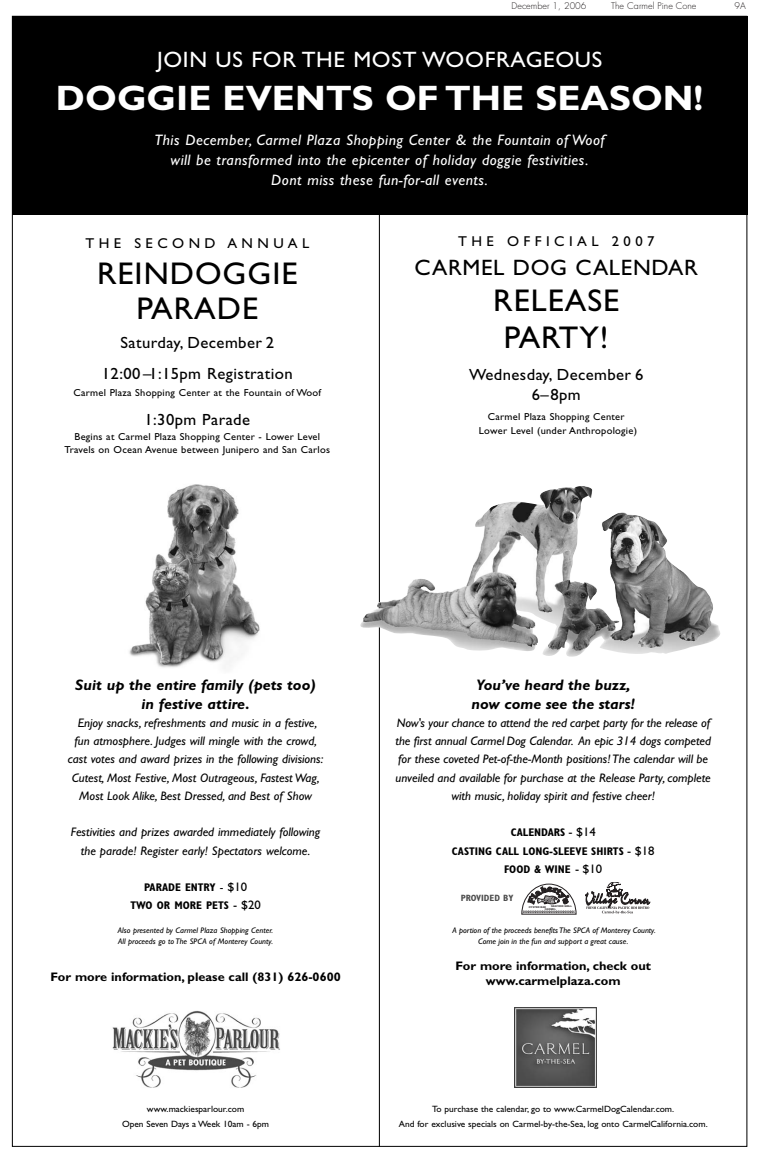
<style>
.page{position:relative;width:759px;height:1152px;background:#fff}
.page>*{position:absolute;margin:0;border:0;box-sizing:border-box;transform-origin:0 0}
.t1{font:700 35.5px "Gill Sans";color:#fff}
.t2{font:31.5px/36.5px "Gill Sans";letter-spacing:.03em;color:#000;text-align:center}
.t3{font:22.3px "Gill Sans";letter-spacing:.03em;color:#fff}
.t4{font:22.3px "Gill Sans";letter-spacing:.03em;color:#000}
.t5{font:16.2px/20.3px "Gill Sans";letter-spacing:.025em;color:#000;text-align:center}
.t6{font:italic 700 15.3px/18.2px "Gill Sans";color:#000}
.t7{font:italic 15.2px/20.3px "Gill Sans";letter-spacing:.03em;color:#fff;text-align:center}
.t8{font:14.3px "Gill Sans";letter-spacing:.3em;color:#000}
.t9{font:italic 12.4px/18.2px "Gill Sans";color:#000;text-align:center}
.t10{font:700 12.4px/15.2px "Gill Sans";color:#000;text-align:center}
.t11{font:700 condensed 11.1px/18.2px "Gill Sans";color:#000;text-align:center}
.t12{font:10.1px/14.2px "Gill Sans";letter-spacing:.025em;color:#000;text-align:center}
.t13{font:9.1px/15.2px "Gill Sans";color:#000;text-align:center}
.t14{font:700 condensed 9.1px "Gill Sans";color:#4d4d4d}
.t15{font:300 9px "Futura";color:#231f20}
.t16{font:italic 8.1px/11.1px "Gill Sans";color:#000;text-align:center}
.t17{font:700 2.5px "Helvetica";letter-spacing:.02em;color:#231f20}
.t18{font:700 2.5px "Helvetica";letter-spacing:-.01em;color:#231f20}
.s1{font-weight:400;font-stretch:normal}
.s2{font-weight:400;font-stretch:normal;font-size:12.4px}
</style>
<div class="page">
<hr style="left:379px;top:210px;width:1px;height:937px;background:#000">
<img style="left:129px;top:484px;width:131px;height:184px">
<div style="left:12px;top:16px;width:734px;height:198px;background:#000"></div>
<img style="left:514px;top:1008px;width:82px;height:80px">
<img style="left:360px;top:486px;width:360px;height:171px">
<img style="left:112px;top:1010px;width:168px;height:78px">
<svg style="left:585px;top:882px;width:64px;height:32px"></svg>
<svg style="left:521px;top:884px;width:55px;height:31px"></svg>
<p class="t15" style="left:511px;top:2px;width:76px">December 1, 2006</p>
<p class="t15" style="left:610px;top:2px;width:87px">The Carmel Pine Cone</p>
<p class="t15" style="left:734px;top:2px;width:13px">9A</p>
<p class="t3" style="left:157px;top:51px;width:446px">JOIN US FOR THE MOST WOOFRAGEOUS</p>
<p class="t1" style="left:56px;top:86px;width:648px">DOGGIE EVENTS OF THE SEASON!</p>
<p class="t7" style="left:154px;top:131px;width:451px">This December, Carmel Plaza Shopping Center &amp; the Fountain of Woof will be transformed into the epicenter of holiday doggie festivities.<br>Dont miss these fun-for-all events.</p>
<p class="t8" style="left:85px;top:238px;width:225px">THE SECOND ANNUAL</p>
<p class="t2" style="left:97px;top:259px;width:202px;line-height:35.5px">REINDOGGIE<br>PARADE</p>
<p class="t5" style="left:102px;top:329px;width:192px;line-height:30.4px">Saturday, December 2<br>12:00 –1:15pm Registration</p>
<p class="t12" style="left:73px;top:387px;width:249px">Carmel Plaza Shopping Center at the Fountain of Woof</p>
<p class="t5" style="left:144px;top:411px;width:107px">1:30pm Parade</p>
<p class="t12" style="left:65px;top:431px;width:267px;line-height:13.2px">Begins at Carmel Plaza Shopping Center - Lower Level<br>Travels on Ocean Avenue between Junipero and San Carlos</p>
<p class="t8" style="left:458px;top:236px;width:198px">THE OFFICIAL 2007</p>
<p class="t4" style="left:414px;top:260px;width:284px">CARMEL DOG CALENDAR</p>
<p class="t2" style="left:493px;top:286px;width:127px">RELEASE<br>PARTY!</p>
<p class="t5" style="left:469px;top:366px;width:175px">Wednesday, December 6<br>6–8pm</p>
<p class="t12" style="left:478px;top:410px;width:159px">Carmel Plaza Shopping Center<br>Lower Level (under Anthropologie)</p>
<p class="t6" style="left:75px;top:678px;width:242px;text-align:center">Suit up the entire family (pets too) in festive attire.</p>
<p class="t9" style="left:68px;top:715px;width:257px">Enjoy snacks, refreshments and music in a festive, fun atmosphere. Judges will mingle with the crowd, cast votes and award prizes in the following divisions:<br>Cutest, Most Festive, Most Outrageous, Fastest Wag, Most Look Alike, Best Dressed, and Best of Show</p>
<p class="t9" style="left:71px;top:824px;width:251px">Festivities and prizes awarded immediately following the parade! Register early! Spectators welcome.</p>
<p class="t11" style="left:130px;top:879px;width:132px">PARADE ENTRY <span class="s1">-</span> <span class="s2">$10<br></span>TWO OR MORE PETS <span class="s2">- $20</span></p>
<p class="t16" style="left:118px;top:925px;width:157px;text-align:left">Also presented by Carmel Plaza Shopping Center.<br>All proceeds go to The SPCA of Monterey County.</p>
<p class="t10" style="left:50px;top:971px;width:291px">For more information, please call (831) 626-0600</p>
<p class="t13" style="left:122px;top:1102px;width:148px">www.mackiesparlour.com<br>Open Seven Days a Week 10am - 6pm</p>
<p class="t6" style="left:471px;top:678px;width:165px">You’ve heard the buzz, now come see the stars!</p>
<p class="t9" style="left:395px;top:715px;width:317px">Now's your chance to attend the red carpet party for the release of the first annual Carmel Dog Calendar. An epic 314 dogs competed for these coveted Pet-of-the-Month positions! The calendar will be unveiled and available for purchase at the Release Party, complete with music, holiday spirit and festive cheer!</p>
<p class="t11" style="left:451px;top:825px;width:204px">CALENDARS <span class="s2">- $14<br></span>CASTING CALL LONG-SLEEVE SHIRTS <span class="s2">- $18<br></span>FOOD &amp; WINE <span class="s2">- $10</span></p>
<p class="t14" style="left:460px;top:895px;width:54px">PROVIDED BY</p>
<p class="t16" style="left:452px;top:925px;width:205px">A portion of the proceeds benefits The SPCA of Monterey County.<br>Come join in the fun and support a great cause.</p>
<p class="t10" style="left:455px;top:960px;width:197px">For more information, check out www.carmelplaza.com</p>
<p class="t17" style="left:528px;top:906px;width:19px">OYSTER BAR</p>
<p class="t18" style="left:551px;top:906px;width:22px">SEAFOOD GRILL</p>
<p class="t17" style="left:544px;top:908px;width:13px">CARMEL</p>
<p class="t13" style="left:398px;top:1102px;width:310px">To purchase the calendar, go to www.CarmelDogCalendar.com.<br>And for exclusive specials on Carmel-by-the-Sea, log onto CarmelCalifornia.com.</p>
</div>
